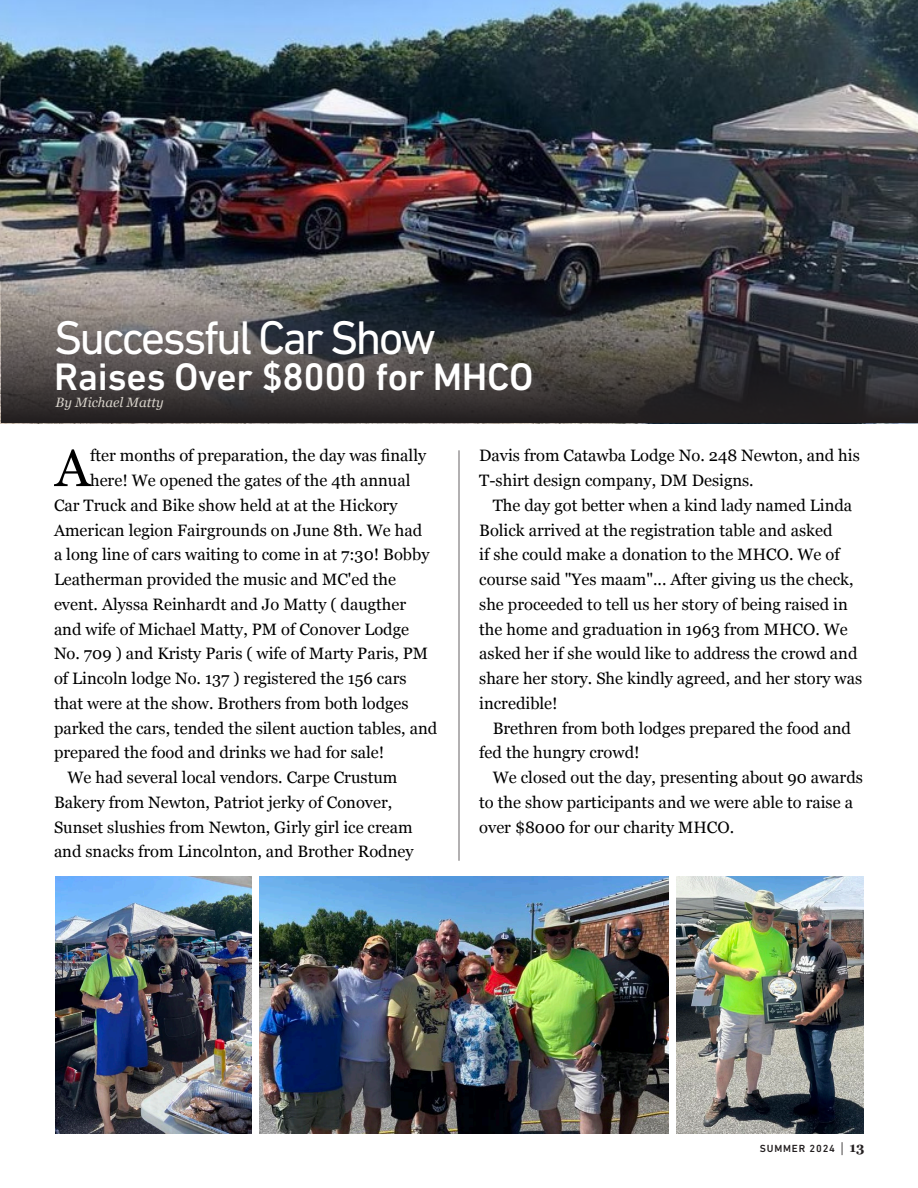
<style>
.page{position:relative;width:918px;height:1188px;background:#fff}
.page>*{position:absolute;margin:0;border:0;box-sizing:border-box;transform-origin:0 0}
.t1{font:52.2px "Georgia";color:#000}
.t2{font:48px "DIN Next LT Pro";letter-spacing:-.06em;color:#fff}
.t3{font:500 39px "DIN Next LT Pro";letter-spacing:-.01em;color:#fff}
.t4{font:16.5px/24.8px "Georgia";color:#000}
.t5{font:italic 13.5px "Georgia";color:#d6d1c9}
.t6{font:500 10.5px "DIN Next LT Pro";letter-spacing:.08em;color:#231f20}
.s1{font-family:"DIN";font-weight:300;font-size:15px}
.s2{font-family:"Georgia";font-weight:700;font-size:13.5px}
</style>
<div class="page">
<img style="left:0;top:0;width:918px;height:423px">
<img style="left:259px;top:876px;width:409px;height:258px">
<img style="left:676px;top:876px;width:188px;height:258px">
<img style="left:56px;top:876px;width:196px;height:258px">
<svg style="left:1px;top:261px;width:917px;height:162px"></svg>
<hr style="left:459px;top:450px;width:1px;height:411px;background:#231f20">
<p class="t2" style="left:54px;top:310px;width:384px">Successful Car Show</p>
<p class="t3" style="left:54px;top:354px;width:481px">Raises Over $8000 for MHCO</p>
<p class="t5" style="left:56px;top:392px;width:110px">By Michael Matty</p>
<p class="t1" style="left:55px;top:430px;width:37px">A</p>
<p class="t4" style="left:90px;top:443px;width:338px">fter months of preparation, the day was finally</p>
<p class="t4" style="left:90px;top:467px;width:322px">here! We opened the gates of the 4th annual</p>
<p class="t4" style="left:54px;top:492px;width:345px">Car Truck and Bike show held at at the Hickory</p>
<p class="t4" style="left:54px;top:517px;width:370px">American legion Fairgrounds on June 8th. We had</p>
<p class="t4" style="left:54px;top:542px;width:377px">a long line of cars waiting to come in at 7:30! Bobby</p>
<p class="t4" style="left:54px;top:566px;width:344px">Leatherman provided the music and MC'ed the</p>
<p class="t4" style="left:54px;top:591px;width:354px">event. Alyssa Reinhardt and Jo Matty ( daugther</p>
<p class="t4" style="left:54px;top:616px;width:357px">and wife of Michael Matty, PM of Conover Lodge</p>
<p class="t4" style="left:54px;top:641px;width:376px">No. 709 ) and Kristy Paris ( wife of Marty Paris, PM</p>
<p class="t4" style="left:54px;top:665px;width:354px">of Lincoln lodge No. 137 ) registered the 156 cars</p>
<p class="t4" style="left:54px;top:690px;width:356px">that were at the show. Brothers from both lodges</p>
<p class="t4" style="left:54px;top:715px;width:385px">parked the cars, tended the silent auction tables, and</p>
<p class="t4" style="left:54px;top:740px;width:332px">prepared the food and drinks we had for sale!</p>
<p class="t4" style="left:54px;top:764px;width:361px;text-indent:14px">We had several local vendors. Carpe Crustum Bakery from Newton, Patriot jerky of Conover, Sunset slushies from Newton, Girly girl ice cream and snacks from Lincolnton, and Brother Rodney</p>
<p class="t4" style="left:479px;top:443px;width:382px">Davis from Catawba Lodge No. 248 Newton, and his<br>T-shirt design company, DM Designs.</p>
<p class="t4" style="left:479px;top:492px;width:384px;text-indent:14px">The day got better when a kind lady named Linda Bolick arrived at the registration table and asked<br>if she could make a donation to the MHCO. We of course said "Yes maam"... After giving us the check, she proceeded to tell us her story of being raised in the home and graduation in 1963 from MHCO. We asked her if she would like to address the crowd and share her story. She kindly agreed, and her story was incredible!</p>
<p class="t4" style="left:479px;top:715px;width:373px;text-indent:14px">Brethren from both lodges prepared the food and fed the hungry crowd!</p>
<p class="t4" style="left:479px;top:764px;width:385px;text-indent:14px">We closed out the day, presenting about 90 awards to the show participants and we were able to raise a over $8000 for our charity MHCO.</p>
<p class="t6" style="left:760px;top:1143px;width:106px">SUMMER 2024 <span class="s1">|</span> <span class="s2">13</span></p>
</div>
